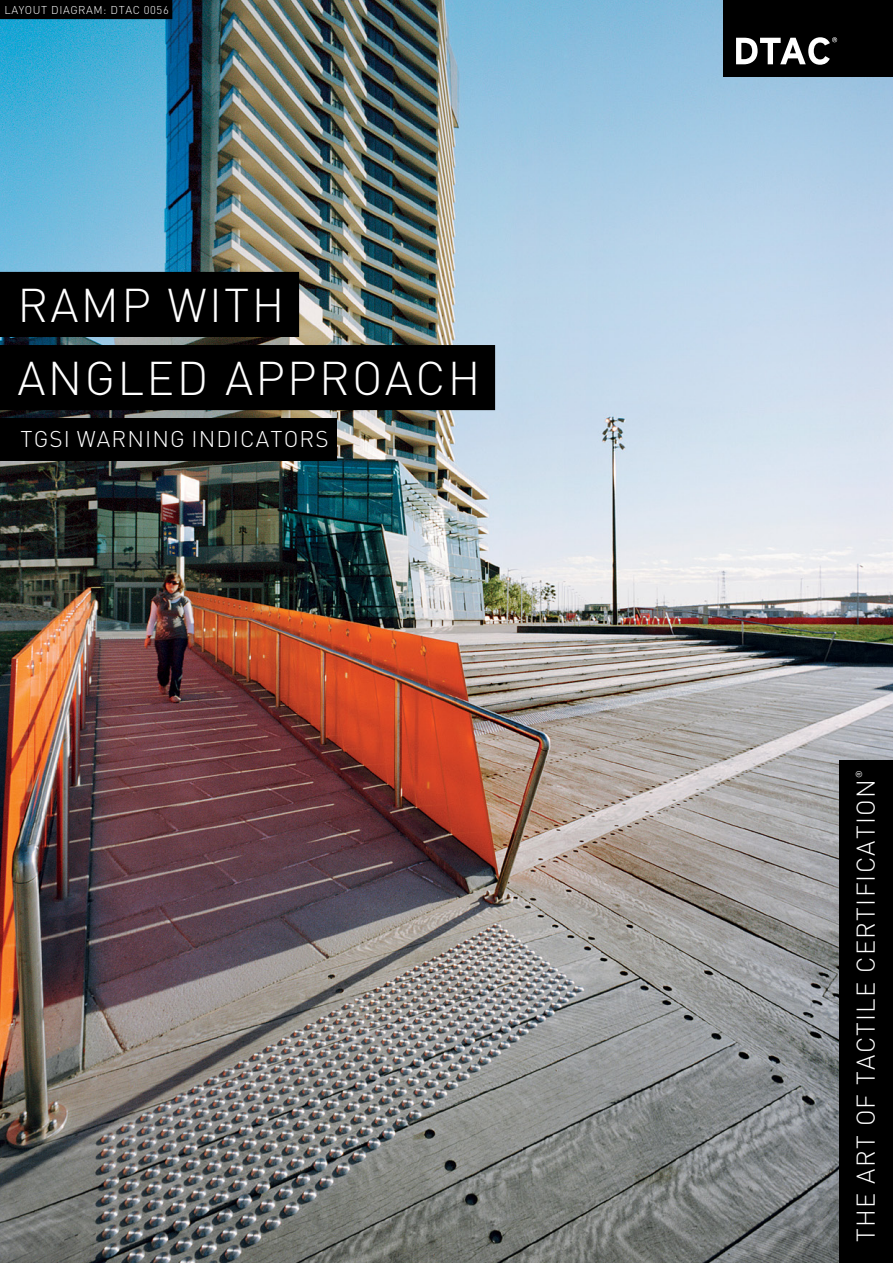
<style>
.page{position:relative;width:893px;height:1263px;background:#fff}
.page>*{position:absolute;margin:0;border:0;box-sizing:border-box;transform-origin:0 0}
.t1{font:300 46.65px "DIN";color:#fff}
.t2{font:300 25.35px "DIN";letter-spacing:.05em;color:#fff}
.t3{font:300 22.5px "DIN";color:#fff}
.t4{font:300 11.25px "DIN";letter-spacing:.05em;color:#fff}
.t5{font:8.7px "DIN";color:#fff}
</style>
<div class="page">
<img style="left:0;top:0;width:893px;height:1263px">
<div style="left:0;top:272px;width:299px;height:65px;background:#000"></div>
<div style="left:0;top:345px;width:495px;height:65px;background:#000"></div>
<div style="left:0;top:418px;width:337px;height:42px;background:#000"></div>
<div style="left:723px;top:0;width:170px;height:77px;background:#000"></div>
<svg style="left:736px;top:37px;width:101px;height:28px"></svg>
<div style="left:839px;top:760px;width:54px;height:503px;background:#000"></div>
<div style="left:0;top:0;width:172px;height:19px;background:#000"></div>
<p class="t4" style="left:4px;top:3px;width:114px">LAYOUT D IAGRAM: DTAC</p>
<p class="t4" style="left:144px;top:3px;width:26px">0056</p>
<h1 class="t1" style="left:17px;top:276px;width:33px">RAMP</h1>
<h1 class="t1" style="left:167px;top:276px;width:29px">WITH</h1>
<h1 class="t1" style="left:17px;top:349px;width:33px">ANGLED</h1>
<h1 class="t1" style="left:225px;top:349px;width:33px">APPROACH</h1>
<p class="t3" style="left:21px;top:425px;width:13px">TGSI</p>
<p class="t3" style="left:77px;top:425px;width:17px">WARNING</p>
<p class="t3" style="left:192px;top:425px;width:15px">INDICATORS</p>
<p class="t5" style="left:854px;top:778px;width:9px;rotate:-90deg">®</p>
<p class="t2" style="left:850px;top:1242px;width:464px;rotate:-90deg">THE ART OF TACTILE CERTIFICATION</p>
</div>
